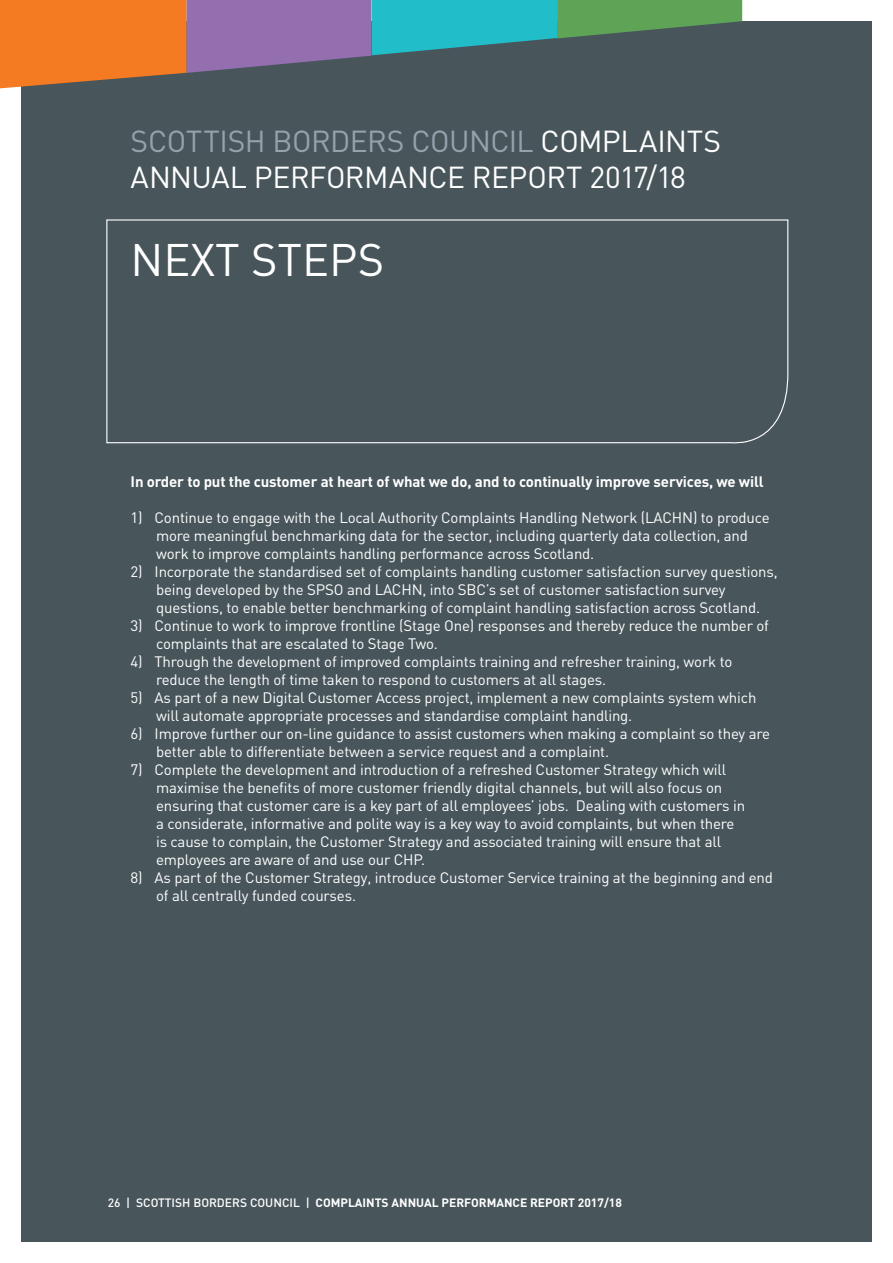
<style>
.page{position:relative;width:893px;height:1263px;background:#fff}
.page>*{position:absolute;margin:0;border:0;box-sizing:border-box;transform-origin:0 0}
.t1{font:45px "DIN";color:#fff}
.t2{font:30px/36px "DIN";letter-spacing:-.015em;color:#fff}
.t3{font:15px/18px "DIN";letter-spacing:-.01em;color:#fff}
.t4{font:700 15px "DIN";letter-spacing:-.01em;color:#fff}
.t5{font:700 12px "DIN";color:#fff}
.s1{color:#95a2ac}
.s2{font-weight:500}
</style>
<div class="page">
<div style="left:21px;top:21px;width:851px;height:1221px;background:#48565c"></div>
<svg style="left:106px;top:219px;width:683px;height:225px"></svg>
<svg style="left:0;top:0;width:742px;height:88px"></svg>
<h2 class="t2" style="left:131px;top:123px;width:592px"><span class="s1">SCOTTISH BORDERS COUNCIL</span> COMPLAINTS<br>ANNUAL PERFORMANCE REPORT 2017/18</h2>
<h1 class="t1" style="left:131px;top:232px;width:255px">NEXT STEPS</h1>
<p class="t4" style="left:131px;top:472px;width:635px">In order to put the customer at heart of what we do, and to continually improve services, we will</p>
<p class="t3" style="left:156px;top:508px;width:615px;text-indent:-26px">1) Continue to engage with the Local Authority Complaints Handling Network (LACHN) to produce more meaningful benchmarking data for the sector, including quarterly data collection, and work to improve complaints handling performance across Scotland.</p>
<p class="t3" style="left:156px;top:562px;width:623px;text-indent:-26px">2) Incorporate the standardised set of complaints handling customer satisfaction survey questions, being developed by the SPSO and LACHN, into SBC’s set of customer satisfaction survey questions, to enable better benchmarking of complaint handling satisfaction across Scotland.</p>
<p class="t3" style="left:156px;top:616px;width:614px;text-indent:-26px">3) Continue to work to improve frontline (Stage One) responses and thereby reduce the number of complaints that are escalated to Stage Two.</p>
<p class="t3" style="left:156px;top:652px;width:578px;text-indent:-26px">4) Through the development of improved complaints training and refresher training, work to reduce the length of time taken to respond to customers at all stages.</p>
<p class="t3" style="left:156px;top:688px;width:602px;text-indent:-26px">5) As part of a new Digital Customer Access project, implement a new complaints system which will automate appropriate processes and standardise complaint handling.</p>
<p class="t3" style="left:156px;top:724px;width:615px;text-indent:-26px">6) Improve further our on-line guidance to assist customers when making a complaint so they are better able to differentiate between a service request and a complaint.</p>
<p class="t3" style="left:156px;top:760px;width:591px;text-indent:-26px">7) Complete the development and introduction of a refreshed Customer Strategy which will maximise the benefits of more customer friendly digital channels, but will also focus on ensuring that customer care is a key part of all employees’ jobs. Dealing with customers in a considerate, informative and polite way is a key way to avoid complaints, but when there is cause to complain, the Customer Strategy and associated training will ensure that all employees are aware of and use our CHP.</p>
<p class="t3" style="left:156px;top:868px;width:618px;text-indent:-26px">8) As part of the Customer Strategy, introduce Customer Service training at the beginning and end of all centrally funded courses.</p>
<p class="t5" style="left:108px;top:1194px;width:516px"><span class="s2">26 | SCOTTISH BORDERS COUNCIL |</span> COMPLAINTS ANNUAL PERFORMANCE REPORT 2017/18</p>
</div>
